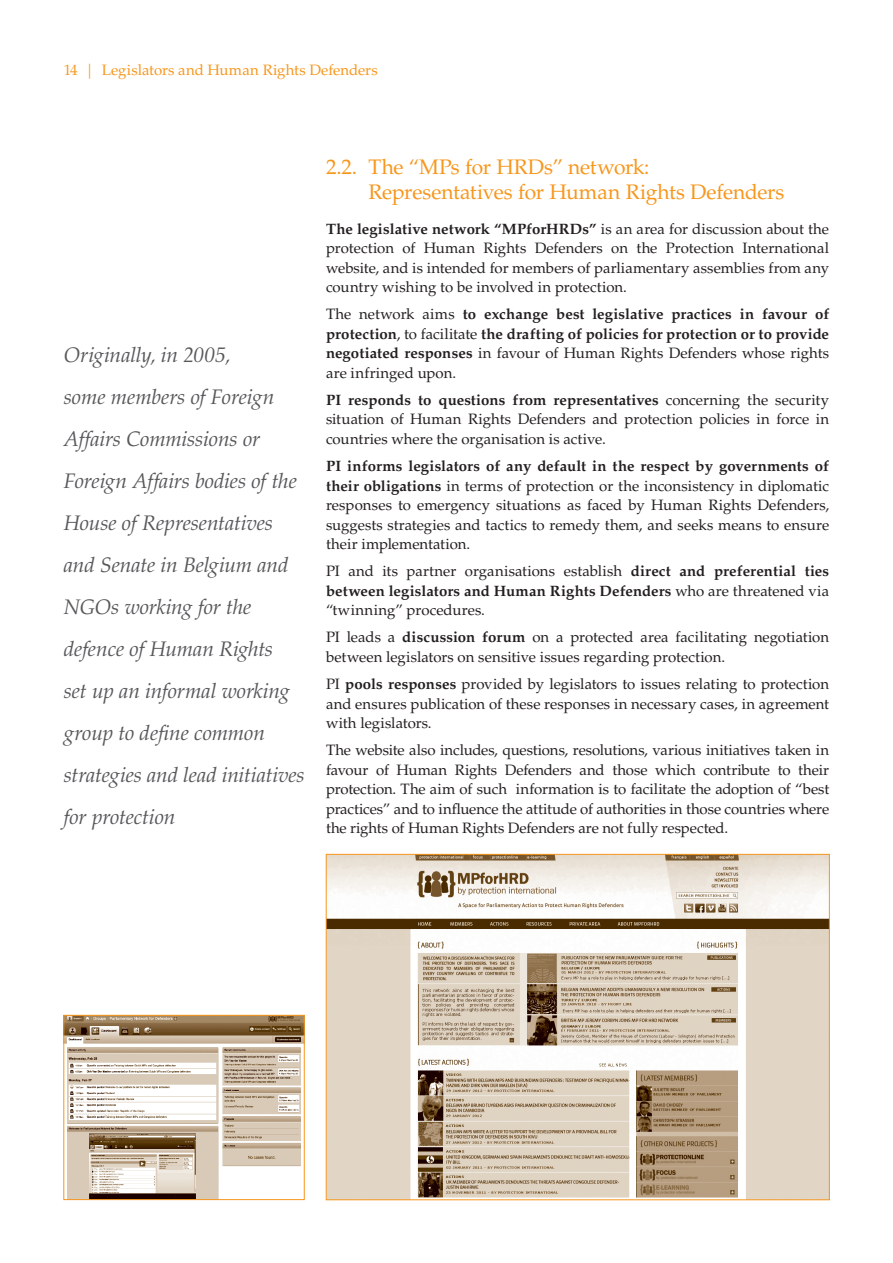
<style>
.page{position:relative;width:893px;height:1263px;background:#fff}
.page>*{position:absolute;margin:0;border:0;box-sizing:border-box;transform-origin:0 0}
._12_side_bar_text_14{font:italic 21px/42px "Palatino";letter-spacing:-.01em;color:#57585a}
._04_heading_1_14pt{font:21px/25.5px "Palatino";letter-spacing:-.01em;color:#f7971d}
._02_Body_text_6_5pt{font:15px/19.5px "Palatino";color:#231f20;text-align:justify}
._02_Body_text_6_5pt-2{font:700 15px/19.5px "Palatino";letter-spacing:.005em;color:#231f20;text-align:justify}
.t1{font:15px "Palatino";color:#f7971d}
.s1{font-weight:700}
.s2{font-weight:400}
</style>
<div class="page">
<img style="left:328px;top:856px;width:499px;height:342px">
<img style="left:66px;top:1017px;width:236px;height:180px">
<p class="t1" style="left:64px;top:61px;width:315px">14 | Legislators and Human Rights Defenders</p>
<p class="_12_side_bar_text_14" style="left:64px;top:335px;width:242px">Originally, in 2005,<br>some members of Foreign<br>Affairs Commissions or<br>Foreign Affairs bodies of the<br>House of Representatives and Senate in Belgium and<br>NGOs working for the defence of Human Rights<br>set up an informal working group to define common strategies and lead initiatives for protection</p>
<p class="_04_heading_1_14pt" style="left:369px;top:154px;width:417px;text-indent:-43px">2.2. The “MPs for HRDs” network:<br>Representatives for Human Rights Defenders</p>
<p class="_02_Body_text_6_5pt" style="left:326px;top:219px;width:505px"><span class="s1">The legislative network “MPforHRDs”</span> is an area for discussion about the protection of Human Rights Defenders on the Protection International website, and is intended for members of parliamentary assemblies from any country wishing to be involved in protection.</p>
<p class="_02_Body_text_6_5pt-2" style="left:326px;top:305px;width:505px"><span class="s2">The network aims</span> to exchange best legislative practices in favour of protection<span class="s2">, to facilitate</span> the drafting of policies for protection or to provide negotiated responses <span class="s2">in favour of Human Rights Defenders whose rights are infringed upon.</span></p>
<p class="_02_Body_text_6_5pt" style="left:326px;top:390px;width:505px"><span class="s1">PI responds to questions from representatives</span> concerning the security situation of Human Rights Defenders and protection policies in force in countries where the organisation is active.</p>
<p class="_02_Body_text_6_5pt" style="left:326px;top:456px;width:505px"><span class="s1">PI informs legislators of any default in the respect by governments of their obligations</span> in terms of protection or the inconsistency in diplomatic responses to emergency situations as faced by Human Rights Defenders, suggests strategies and tactics to remedy them, and seeks means to ensure their implementation.</p>
<p class="_02_Body_text_6_5pt" style="left:326px;top:562px;width:505px">PI and its partner organisations establish <span class="s1">direct and preferential ties between legislators and Human Rights Defenders</span> who are threatened via “twinning” procedures.</p>
<p class="_02_Body_text_6_5pt" style="left:326px;top:628px;width:505px">PI leads a <span class="s1">discussion forum</span> on a protected area facilitating negotiation between legislators on sensitive issues regarding protection.</p>
<p class="_02_Body_text_6_5pt" style="left:326px;top:674px;width:505px">PI <span class="s1">pools responses</span> provided by legislators to issues relating to protection and ensures publication of these responses in necessary cases, in agreement with legislators.</p>
<p class="_02_Body_text_6_5pt" style="left:326px;top:741px;width:505px">The website also includes, questions, resolutions, various initiatives taken in favour of Human Rights Defenders and those which contribute to their protection. The aim of such information is to facilitate the adoption of “best practices” and to influence the attitude of authorities in those countries where the rights of Human Rights Defenders are not fully respected.</p>
</div>
